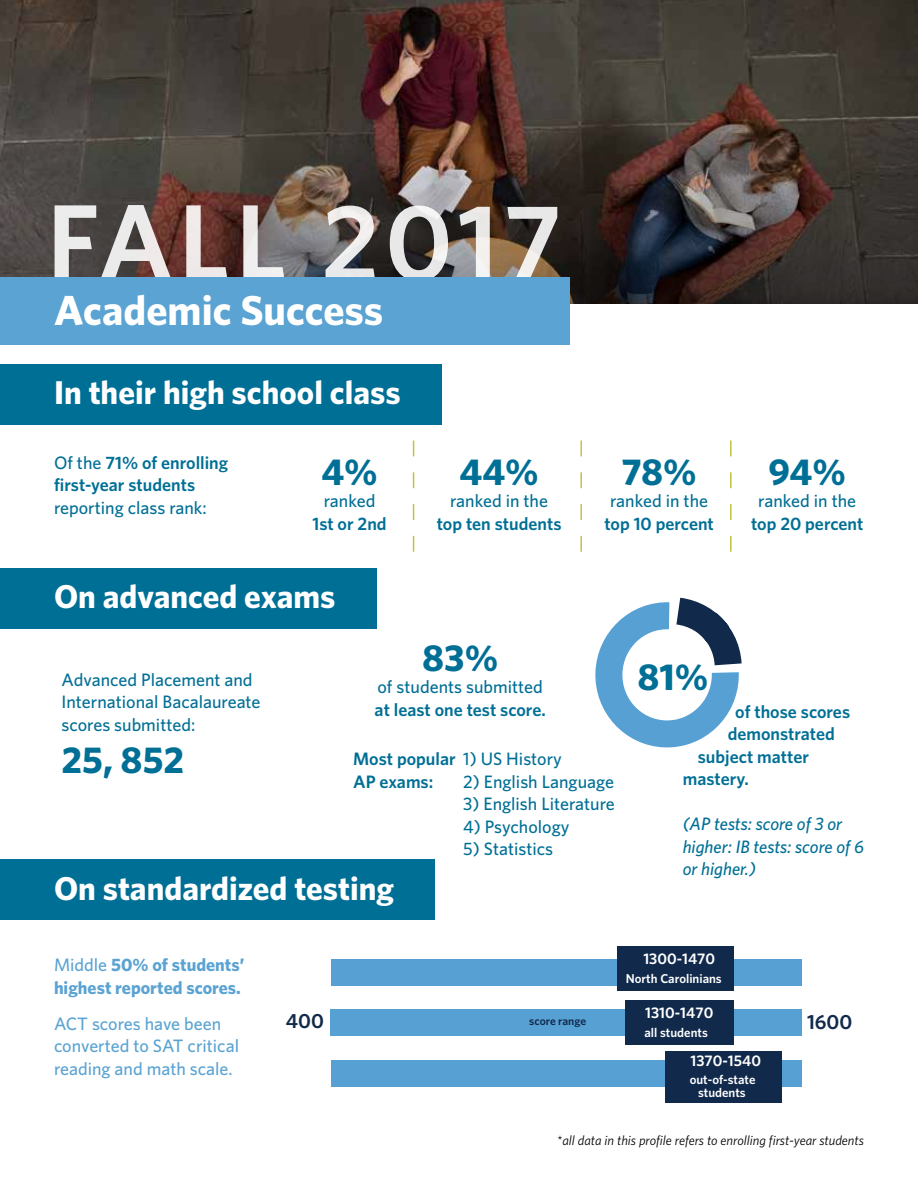
<style>
.page{position:relative;width:918px;height:1188px;background:#fff}
.page>*{position:absolute;margin:0;border:0;box-sizing:border-box;transform-origin:0 0}
.t1{font:600 108px "Whitney";letter-spacing:.05em;color:#fff}
.t2{font:700 42px "Whitney";color:#fff}
.Body_Text{font:700 37.5px "Whitney";color:#006f95}
.Heading_1___Who_They{font:700 33px "Whitney";color:#fff}
.t3{font:600 20.55px "Whitney";color:#11294b}
.Body_Text-2{font:600 18px/22.5px "Whitney";color:#006f95}
.Body_Text-3{font:500 18px/22.5px "Whitney";color:#006f95}
.Body_Text-4{font:500 18px/22.5px "Whitney";color:#5aa3d2}
.Body_Text-5{font:italic 500 18px/22.5px "Whitney";color:#006f95}
.Body_Text-6{font:700 18px/22.5px "Whitney";color:#5aa3d2}
.t4{font:600 15.45px "Whitney";color:#fff}
.Body_Text-7{font:italic 13.5px "Whitney";color:#000}
.t5{font:600 12.9px "Whitney";color:#fff}
.t6{font:600 11.55px "Whitney";color:#11294b}
.s1{font-weight:500}
</style>
<div class="page">
<svg style="left:413px;top:441px;width:1px;height:111px"></svg>
<svg style="left:580px;top:440px;width:157px;height:308px"></svg>
<svg style="left:648px;top:581px;width:94px;height:112px"></svg>
<img style="left:0;top:0;width:918px;height:132px">
<img style="left:0;top:132px;width:918px;height:172px">
<div style="left:0;top:278px;width:569px;height:67px;background:#5aa3d2"></div>
<div style="left:0;top:364px;width:441px;height:60px;background:#006f95"></div>
<div style="left:0;top:860px;width:435px;height:60px;background:#006f95"></div>
<div style="left:331px;top:960px;width:471px;height:26px;background:#56a0d3"></div>
<div style="left:331px;top:1009px;width:471px;height:27px;background:#56a0d3"></div>
<div style="left:331px;top:1060px;width:471px;height:26px;background:#56a0d3"></div>
<div style="left:617px;top:946px;width:117px;height:45px;background:#11294b"></div>
<div style="left:625px;top:1000px;width:109px;height:45px;background:#11294b"></div>
<div style="left:665px;top:1051px;width:116px;height:52px;background:#11294b"></div>
<div style="left:0;top:568px;width:376px;height:60px;background:#006f95"></div>
<h1 class="t1" style="left:47px;top:170px;width:517px">FALL 2017</h1>
<p class="t2" style="left:54px;top:282px;width:331px">Academic Success</p>
<h1 class="Heading_1___Who_They" style="left:54px;top:371px;width:348px">In their high school class</h1>
<p class="Body_Text-2" style="left:54px;top:451px;width:176px"><span class="s1">Of the</span> 71% of enrolling first-year students <span class="s1">reporting class rank:</span></p>
<p class="Body_Text" style="left:321px;top:446px;width:58px">4%</p>
<p class="Body_Text-3" style="left:324px;top:489px;width:53px">ranked</p>
<p class="Body_Text-2" style="left:312px;top:512px;width:76px">1st or 2nd</p>
<h1 class="Heading_1___Who_They" style="left:54px;top:575px;width:283px">On advanced exams</h1>
<p class="Body_Text" style="left:459px;top:446px;width:81px">44%</p>
<p class="Body_Text-3" style="left:450px;top:489px;width:99px">ranked in the</p>
<p class="Body_Text-2" style="left:437px;top:512px;width:126px">top ten students</p>
<p class="Body_Text" style="left:622px;top:446px;width:77px">78%</p>
<p class="Body_Text-3" style="left:610px;top:489px;width:99px">ranked in the</p>
<p class="Body_Text-2" style="left:604px;top:512px;width:111px">top 10 percent</p>
<p class="Body_Text" style="left:768px;top:446px;width:79px">94%</p>
<p class="Body_Text-3" style="left:758px;top:489px;width:99px">ranked in the</p>
<p class="Body_Text-2" style="left:751px;top:512px;width:114px">top 20 percent</p>
<p class="Body_Text-3" style="left:62px;top:668px;width:201px">Advanced Placement and<br>International Bacalaureate scores submitted:</p>
<p class="Body_Text" style="left:62px;top:735px;width:124px">25, 852</p>
<p class="Body_Text" style="left:422px;top:633px;width:78px">83%</p>
<p class="Body_Text-2" style="left:375px;top:676px;width:173px"><span class="s1">of students submitted </span>at least one test score.</p>
<p class="Body_Text-2" style="left:353px;top:747px;width:210px">Most popular <span class="s1">1) US History<br></span>AP exams:</p>
<p class="Body_Text-3" style="left:463px;top:770px;width:152px">2) English Language</p>
<p class="Body_Text-3" style="left:463px;top:792px;width:153px">3) English Literature</p>
<p class="Body_Text-3" style="left:463px;top:815px;width:108px">4) Psychology</p>
<p class="Body_Text-3" style="left:463px;top:837px;width:91px">5) Statistics</p>
<h1 class="Heading_1___Who_They" style="left:54px;top:866px;width:342px">On standardized testing</h1>
<p class="Body_Text" style="left:637px;top:652px;width:72px">81%</p>
<p class="Body_Text-2" style="left:735px;top:700px;width:116px">of those scores</p>
<p class="Body_Text-2" style="left:728px;top:723px;width:109px">demonstrated</p>
<p class="Body_Text-2" style="left:698px;top:745px;width:113px">subject matter</p>
<p class="Body_Text-2" style="left:683px;top:768px;width:68px">mastery.</p>
<p class="Body_Text-5" style="left:683px;top:813px;width:183px">(AP tests: score of 3 or higher: IB tests: score of 6 or higher.)</p>
<p class="Body_Text-6" style="left:54px;top:953px;width:192px"><span class="s1">Middle</span> 50% of students’ highest reported scores.</p>
<p class="Body_Text-4" style="left:54px;top:1012px;width:187px">ACT scores have been converted to SAT critical reading and math scale.</p>
<p class="t4" style="left:643px;top:948px;width:73px">1300-1470</p>
<p class="t5" style="left:626px;top:970px;width:98px">North Carolinians</p>
<p class="t4" style="left:645px;top:1002px;width:70px">1310-1470</p>
<p class="t5" style="left:645px;top:1024px;width:65px">all students</p>
<p class="t4" style="left:691px;top:1050px;width:72px">1370-1540</p>
<p class="t5" style="left:690px;top:1071px;width:67px">out-of-state</p>
<p class="t3" style="left:286px;top:1007px;width:40px">400</p>
<p class="t3" style="left:807px;top:1009px;width:47px">1600</p>
<p class="t6" style="left:529px;top:1013px;width:59px">score range</p>
<p class="t5" style="left:698px;top:1084px;width:49px">students</p>
<p class="Body_Text-7" style="left:557px;top:1131px;width:309px">*all data in this profile refers to enrolling first-year students</p>
</div>
